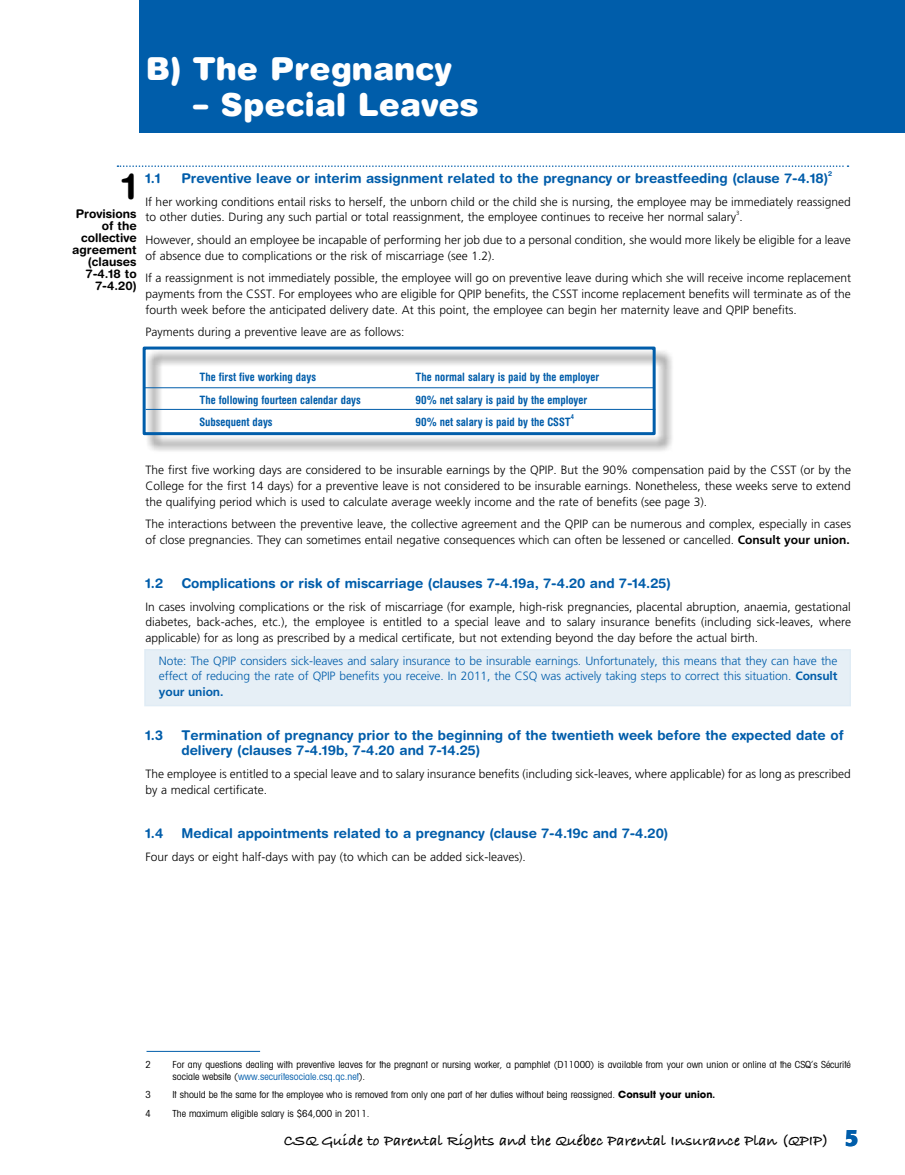
<style>
.page{position:relative;width:905px;height:1175px;background:#fff}
.page>*{position:absolute;margin:0;border:0;box-sizing:border-box;transform-origin:0 0}
.t1{font:700 36px "Helvetica Rounded";color:#000}
.t2{font:900 31.65px "Helvetica Rounded";color:#fff}
.t3{font:700 23.55px "Formata";color:#005daa}
.t4{font:15.75px "Bradley Hand ITCTT Bold";color:#000}
.t5{font:700 13.5px/15.8px "Helvetica Rounded";color:#005daa}
.t6{font:300 12px/15.8px "Frutiger";color:#000}
.t7{font:300 12px/15.8px "Frutiger";letter-spacing:-.01em;color:#005daa;text-align:justify}
.t8{font:700 12px/12px "Helvetica Rounded";color:#000;text-align:right}
.t9{font:700 condensed 11.55px "Helvetica Rounded";color:#005daa}
.t10{font:condensed 9.75px/11.7px "Avant Garde";color:#000}
.t11{font:700 6.75px "Helvetica Rounded";color:#005daa}
.t12{font:700 condensed 6.75px "Helvetica Rounded";color:#005daa}
.t13{font:300 6px "Frutiger";color:#000}
.s1{font-weight:700}
.s2{color:#005daa}
.s3{font-weight:700;font-stretch:normal}
</style>
<div class="page">
<div style="left:144px;top:649px;width:706px;height:57px;background:#e6eff6"></div>
<div style="left:139px;top:0;width:765px;height:133px;background:#005daa"></div>
<div style="left:145px;top:349px;width:529px;height:105px;background:#000;opacity:.75"></div>
<div style="left:143px;top:346px;width:512px;height:89px;border:3px solid #005daa"></div>
<hr style="left:144px;top:387px;width:509px;height:1px;background:#005daa">
<hr style="left:146px;top:409px;width:509px;height:1px;background:#005daa">
<hr style="left:146px;top:1051px;width:114px;height:1px;background:#005daa">
<svg style="left:117px;top:165px;width:731px;height:2px"></svg>
<h2 class="t2" style="left:145px;top:48px;width:308px">B) The Pregnancy</h2>
<h2 class="t2" style="left:193px;top:85px;width:287px">– Special Leaves</h2>
<h1 class="t1" style="left:122px;top:165px;width:16px">1</h1>
<p class="t8" style="left:72px;top:208px;width:66px">Provisions of the collective agreement (clauses<br>7-4.18 to<br>7-4.20)</p>
<p class="t5" style="left:145px;top:170px;width:17px">1.1</p>
<p class="t5" style="left:181px;top:170px;width:648px">Preventive leave or interim assignment related to the pregnancy or breastfeeding (clause 7-4.18)</p>
<p class="t11" style="left:828px;top:169px;width:6px">2</p>
<p class="t6" style="left:145px;top:194px;width:706px">If her working conditions entail risks to herself, the unborn child or the child she is nursing, the employee may be immediately reassigned to other duties. During any such partial or total reassignment, the employee continues to receive her normal salary .</p>
<p class="t13" style="left:736px;top:209px;width:5px">3</p>
<p class="t6" style="left:145px;top:232px;width:707px">However, should an employee be incapable of performing her job due to a personal condition, she would more likely be eligible for a leave of absence due to complications or the risk of miscarriage (see 1.2).</p>
<p class="t6" style="left:145px;top:270px;width:707px;text-align:justify">If a reassignment is not immediately possible, the employee will go on preventive leave during which she will receive income replacement payments from the CSST. For employees who are eligible for QPIP benefits, the CSST income replacement benefits will terminate as of the fourth week before the anticipated delivery date. At this point, the employee can begin her maternity leave and QPIP benefits.</p>
<p class="t6" style="left:145px;top:324px;width:261px">Payments during a preventive leave are as follows:</p>
<p class="t9" style="left:199px;top:370px;width:118px">The first five working days</p>
<p class="t9" style="left:415px;top:370px;width:185px">The normal salary is paid by the employer</p>
<p class="t9" style="left:199px;top:392px;width:163px">The following fourteen calendar days</p>
<p class="t9" style="left:415px;top:392px;width:173px">90% net salary is paid by the employer</p>
<p class="t9" style="left:199px;top:415px;width:75px">Subsequent days</p>
<p class="t9" style="left:415px;top:415px;width:157px">90% net salary is paid by the CSST</p>
<p class="t12" style="left:571px;top:412px;width:5px">4</p>
<p class="t6" style="left:145px;top:462px;width:707px;text-align:justify">The first five working days are considered to be insurable earnings by the QPIP. But the 90% compensation paid by the CSST (or by the College for the first 14 days) for a preventive leave is not considered to be insurable earnings. Nonetheless, these weeks serve to extend the qualifying period which is used to calculate average weekly income and the rate of benefits (see page 3).</p>
<p class="t6" style="left:145px;top:516px;width:707px">The interactions between the preventive leave, the collective agreement and the QPIP can be numerous and complex, especially in cases of close pregnancies. They can sometimes entail negative consequences which can often be lessened or cancelled. <span class="s1">Consult your union.</span></p>
<p class="t5" style="left:145px;top:575px;width:19px">1.2</p>
<p class="t5" style="left:181px;top:575px;width:491px">Complications or risk of miscarriage (clauses 7-4.19a, 7-4.20 and 7-14.25)</p>
<p class="t6" style="left:145px;top:598px;width:707px;text-align:justify">In cases involving complications or the risk of miscarriage (for example, high-risk pregnancies, placental abruption, anaemia, gestational diabetes, back-aches, etc.), the employee is entitled to a special leave and to salary insurance benefits (including sick-leaves, where applicable) for as long as prescribed by a medical certificate, but not extending beyond the day before the actual birth.</p>
<p class="t7" style="left:159px;top:652px;width:680px">Note: The QPIP considers sick-leaves and salary insurance to be insurable earnings. Unfortunately, this means that they can have the effect of reducing the rate of QPIP benefits you receive. In 2011, the CSQ was actively taking steps to correct this situation. <span class="s1">Consult your union.</span></p>
<p class="t5" style="left:145px;top:726px;width:19px">1.3</p>
<p class="t5" style="left:181px;top:726px;width:663px">Termination of pregnancy prior to the beginning of the twentieth week before the expected date of delivery (clauses 7-4.19b, 7-4.20 and 7-14.25)</p>
<p class="t6" style="left:145px;top:766px;width:707px">The employee is entitled to a special leave and to salary insurance benefits (including sick-leaves, where applicable) for as long as prescribed by a medical certificate.</p>
<p class="t5" style="left:145px;top:825px;width:19px">1.4</p>
<p class="t5" style="left:181px;top:825px;width:488px">Medical appointments related to a pregnancy (clause 7-4.19c and 7-4.20)</p>
<p class="t6" style="left:145px;top:848px;width:382px">Four days or eight half-days with pay (to which can be added sick-leaves).</p>
<p class="t10" style="left:145px;top:1058px;width:7px">2</p>
<p class="t10" style="left:172px;top:1058px;width:680px">For any questions dealing with preventive leaves for the pregnant or nursing worker, a pamphlet (D11000) is available from your own union or online at the CSQ’s Sécurité sociale website (<span class="s2">www.securitesociale.csq.qc.net</span>).</p>
<p class="t10" style="left:145px;top:1088px;width:7px">3</p>
<p class="t10" style="left:172px;top:1088px;width:544px">It should be the same for the employee who is removed from only one part of her duties without being reassigned. <span class="s3">Consult your union</span><span class="s1">.</span></p>
<p class="t10" style="left:145px;top:1107px;width:7px">4</p>
<p class="t10" style="left:172px;top:1107px;width:198px">The maximum eligible salary is $64,000 in 2011.</p>
<h3 class="t4" style="left:284px;top:1128px;width:546px">CSQ Guide to Parental Rights and the Québec Parental Insurance Plan (QPIP)</h3>
<h3 class="t3" style="left:844px;top:1123px;width:15px">5</h3>
</div>
